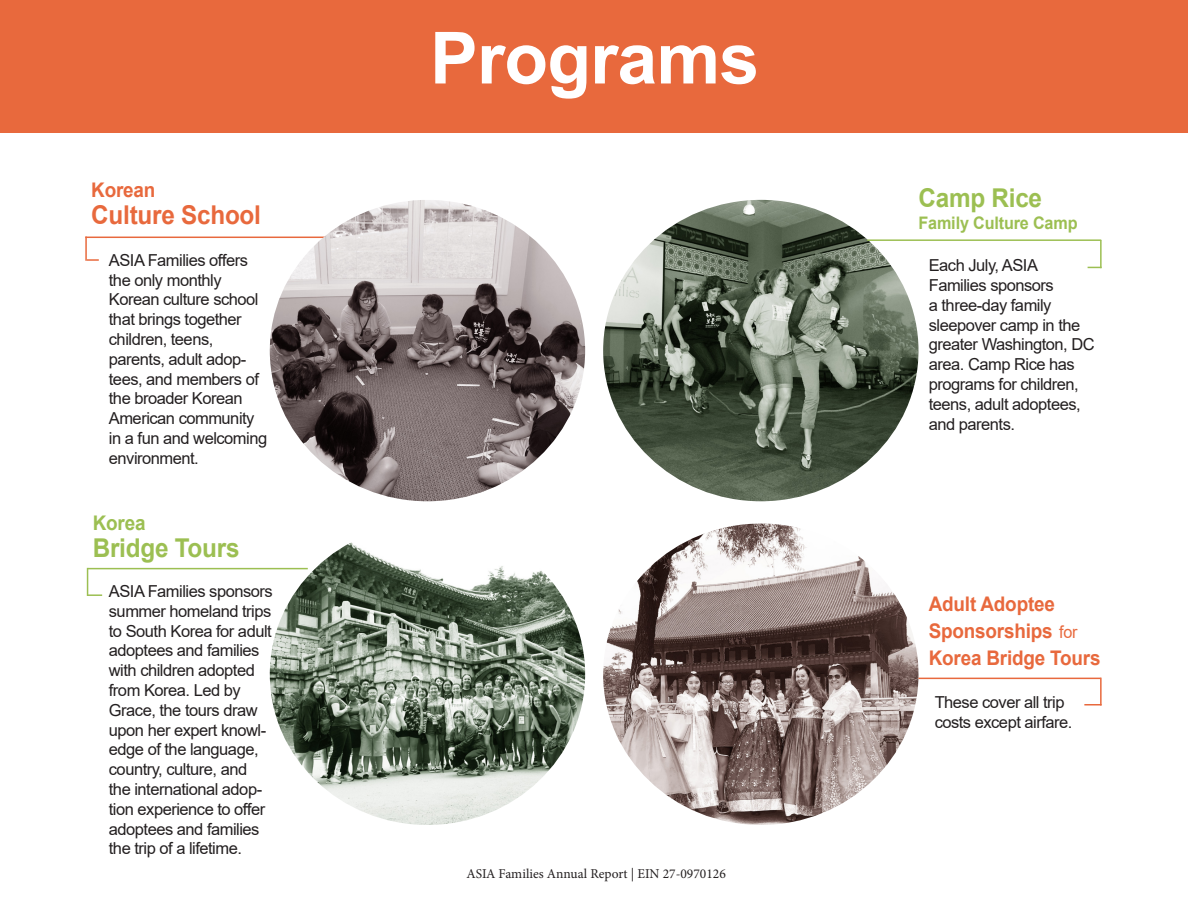
<style>
.page{position:relative;width:1188px;height:918px;background:#fff}
.page>*{position:absolute;margin:0;border:0;box-sizing:border-box;transform-origin:0 0}
.t1{font:700 72px "Arial";letter-spacing:-.01em;color:#fff}
.t2{font:700 25.95px "Arial";letter-spacing:-.01em;color:#9cbf52;scale:.94 1}
.t3{font:700 25.95px "Arial";letter-spacing:-.01em;color:#e8693d;scale:.94 1}
.t4{font:700 20.1px "Arial";letter-spacing:-.01em;color:#e8693d;scale:.94 1}
.t5{font:700 20.1px "Arial";letter-spacing:-.01em;color:#9cbf52;scale:.94 1}
.t6{font:700 17.25px "Arial";letter-spacing:-.01em;color:#9cbf52;scale:.94 1}
.t7{font:16.5px/19.8px "Arial";letter-spacing:-.03em;color:#231f20}
.t8{font:13.5px "Minion Pro";color:#231f20}
.s1{font-weight:400;font-size:17.25px}
</style>
<div class="page">
<img style="left:270px;top:542px;width:315px;height:283px">
<img style="left:603px;top:200px;width:316px;height:301px">
<img style="left:603px;top:524px;width:316px;height:301px">
<hr style="left:85px;top:237px;width:249px;height:1px;background:#e8693d">
<hr style="left:88px;top:568px;width:220px;height:1px;background:#9cbf52">
<hr style="left:867px;top:239px;width:234px;height:2px;background:#9cbf52">
<hr style="left:919px;top:678px;width:182px;height:1px;background:#e8693d">
<img style="left:270px;top:200px;width:315px;height:301px">
<svg style="left:87px;top:568px;width:15px;height:28px"></svg>
<svg style="left:1088px;top:267px;width:12px;height:1px"></svg>
<hr style="left:1100px;top:240px;width:2px;height:28px;background:#9cbf52">
<svg style="left:1084px;top:704px;width:16px;height:2px"></svg>
<hr style="left:1100px;top:678px;width:2px;height:28px;background:#e8693d">
<div style="left:0;top:0;width:1188px;height:132px;background:#e8693d"></div>
<hr style="left:85px;top:237px;width:2px;height:24px;background:#e8693d">
<svg style="left:87px;top:259px;width:12px;height:2px"></svg>
<p class="t4" style="left:91px;top:175px;width:70px">Korean</p>
<p class="t3" style="left:91px;top:196px;width:182px">Culture School</p>
<p class="t7" style="left:109px;top:250px;width:141px">ASIA Families offers the only monthly</p>
<p class="t7" style="left:109px;top:290px;width:151px">Korean culture school that brings together children, teens,</p>
<p class="t7" style="left:109px;top:349px;width:160px">parents, adult adop&shy;tees, and members of the broader Korean<br>American community in a fun and welcoming environment.</p>
<p class="t5" style="left:93px;top:508px;width:58px">Korea</p>
<p class="t2" style="left:93px;top:529px;width:158px">Bridge Tours</p>
<p class="t7" style="left:109px;top:581px;width:165px">ASIA Families sponsors summer homeland trips to South Korea for adult adoptees and families with children adopted from Korea. Led by<br>Grace, the tours draw upon her expert knowl&shy;edge of the language, country, culture, and the international adop&shy;tion experience to offer adoptees and families the trip of a lifetime.</p>
<p class="t1" style="left:430px;top:7px;width:331px">Programs</p>
<p class="t8" style="left:467px;top:865px;width:261px">ASIA Families Annual Report | EIN 27-0970126</p>
<p class="t2" style="left:919px;top:180px;width:133px">Camp Rice</p>
<p class="t6" style="left:919px;top:210px;width:171px">Family Culture Camp</p>
<p class="t7" style="left:929px;top:255px;width:111px">Each July, ASIA</p>
<p class="t7" style="left:929px;top:275px;width:167px">Families sponsors<br>a three-day family sleepover camp in the greater Washington, DC area. Camp Rice has programs for children, teens, adult adoptees, and parents.</p>
<p class="t4" style="left:929px;top:589px;width:136px">Adult Adoptee</p>
<p class="t4" style="left:929px;top:616px;width:160px">Sponsorships <span class="s1">for</span></p>
<p class="t4" style="left:929px;top:643px;width:184px">Korea Bridge Tours</p>
<p class="t7" style="left:935px;top:692px;width:139px">These cover all trip costs except airfare.</p>
</div>
